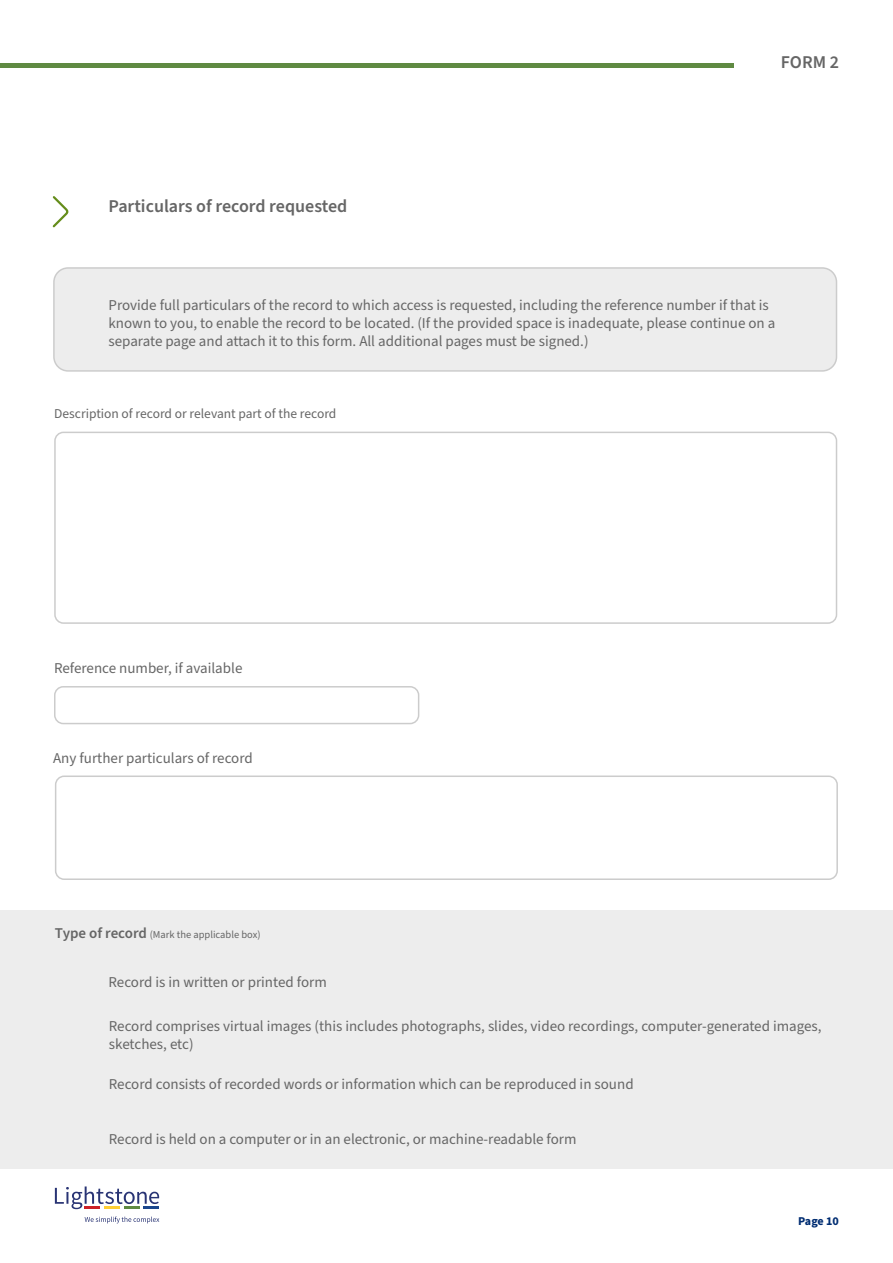
<style>
.page{position:relative;width:893px;height:1263px;background:#fff}
.page>*{position:absolute;margin:0;border:0;box-sizing:border-box;transform-origin:0 0}
.t1{font:600 18px "Source Sans Pro";color:#666}
.t2{font:15px/18px "Source Sans Pro";color:#666}
.t3{font:13.5px "Source Sans Pro";color:#666}
.t4{font:700 12px "Source Sans Pro";letter-spacing:-.01em;color:#002d72}
.t5{font:10.5px "Source Sans Pro";color:#666}
.s1{font-weight:600;font-size:15px}
</style>
<div class="page">
<svg style="left:85px;top:1216px;width:74px;height:7px"></svg>
<svg style="left:55px;top:1186px;width:104px;height:23px"></svg>
<hr style="left:85px;top:1206px;width:15px;height:3px;background:#cc2027">
<hr style="left:104px;top:1206px;width:16px;height:3px;background:#ffcf34">
<hr style="left:124px;top:1206px;width:16px;height:3px;background:#5f8a42">
<hr style="left:143px;top:1206px;width:16px;height:3px;background:#1b478d">
<div style="left:0;top:910px;width:893px;height:258px;background:#ededed"></div>
<hr style="left:0;top:64px;width:734px;height:4px;background:#5f8a42">
<div style="left:54px;top:432px;width:783px;height:192px;border:2px solid #ccc;border-radius:9px"></div>
<div style="left:54px;top:268px;width:782px;height:103px;background:#ededed;border-radius:14px"></div>
<div style="left:53px;top:267px;width:784px;height:105px;border:2px solid #ccc;border-radius:14px"></div>
<svg style="left:52px;top:196px;width:17px;height:32px"></svg>
<div style="left:54px;top:686px;width:365px;height:38px;border:2px solid #ccc;border-radius:9px"></div>
<div style="left:55px;top:775px;width:783px;height:105px;border:2px solid #ccc;border-radius:9px"></div>
<p class="t1" style="left:781px;top:50px;width:60px">FORM 2</p>
<p class="t1" style="left:109px;top:194px;width:240px">Particulars of record requested</p>
<p class="t2" style="left:109px;top:296px;width:668px">Provide full particulars of the record to which access is requested, including the reference number if that is known to you, to enable the record to be located. (If the provided space is inadequate, please continue on a separate page and attach it to this form. All additional pages must be signed.)</p>
<p class="t3" style="left:54px;top:404px;width:284px">Description of record or relevant part of the record</p>
<p class="t2" style="left:54px;top:659px;width:190px">Reference number, if available</p>
<p class="t2" style="left:53px;top:750px;width:201px">Any further particulars of record</p>
<p class="t5" style="left:55px;top:928px;width:207px"><span class="s1">Type of record</span> (Mark the applicable box)</p>
<p class="t2" style="left:109px;top:973px;width:220px">Record is in written or printed form</p>
<p class="t2" style="left:109px;top:1018px;width:714px">Record comprises virtual images (this includes photographs, slides, video recordings, computer-generated images, sketches, etc)</p>
<p class="t2" style="left:109px;top:1075px;width:526px">Record consists of recorded words or information which can be reproduced in sound</p>
<p class="t2" style="left:109px;top:1130px;width:469px">Record is held on a computer or in an electronic, or machine-readable form</p>
<p class="t4" style="left:798px;top:1212px;width:42px">Page 10</p>
</div>
